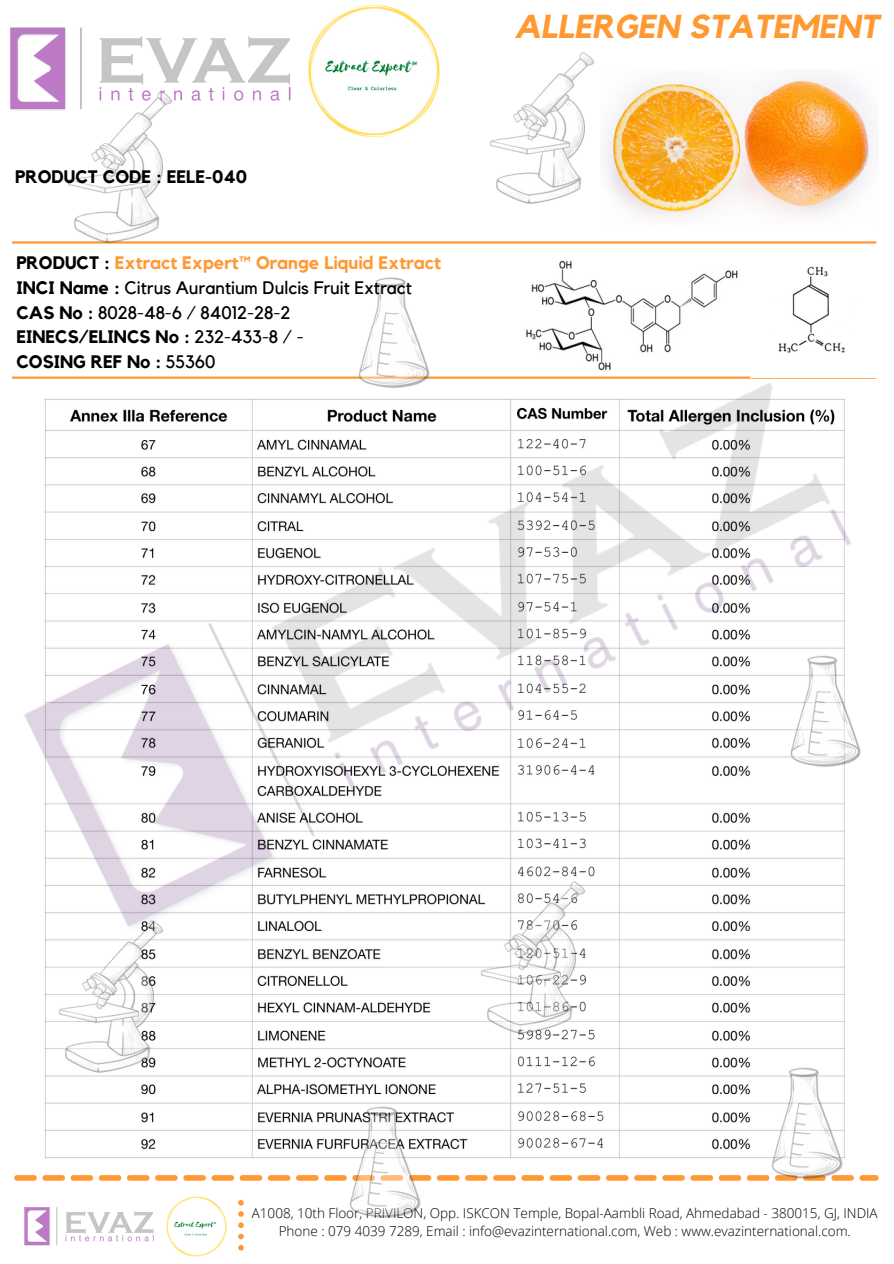
<style>
.page{position:relative;width:894px;height:1264px;background:#fff}
.page>*{position:absolute;margin:0;border:0;box-sizing:border-box;transform-origin:0 0}
.t1{font:italic 700 33px "Kollektif";color:#f93}
.t2{font:18px "Kollektif";color:#000}
.t3{font:700 18px "Kollektif";color:#000}
.t4{font:700 18px "Kollektif";color:#f93}
.t5{font:300 13.5px "Open Sans";color:#000}
.s1{color:#000}
.s2{font-weight:700}
.s3{font-weight:400}
</style>
<div class="page">
<img style="left:10px;top:27px;width:281px;height:84px">
<img style="left:24px;top:1207px;width:130px;height:38px">
<svg style="left:238px;top:1200px;width:6px;height:50px"></svg>
<img style="left:308px;top:5px;width:132px;height:132px">
<svg style="left:14px;top:1175px;width:864px;height:5px"></svg>
<img style="left:166px;top:1196px;width:61px;height:61px">
<img style="left:44px;top:994px;width:801px;height:165px">
<hr style="left:12px;top:241px;width:864px;height:2px;background:#f93">
<img style="left:490px;top:52px;width:105px;height:152px">
<img style="left:43px;top:62px;width:145px;height:182px">
<img style="left:748px;top:1039px;width:112px;height:142px">
<img style="left:456px;top:994px;width:145px;height:69px">
<img style="left:327px;top:1078px;width:111px;height:140px">
<img style="left:44px;top:994px;width:135px;height:108px">
<img style="left:12px;top:277px;width:865px;height:717px">
<img style="left:604px;top:74px;width:269px;height:144px">
<img style="left:522px;top:260px;width:218px;height:111px">
<img style="left:750px;top:266px;width:127px;height:111px">
<p class="t3" style="left:15px;top:168px;width:233px">PRODUCT CODE : EELE-040</p>
<p class="t4" style="left:16px;top:254px;width:426px"><span class="s1">PRODUCT :</span> Extract Expert™ Orange Liquid Extract</p>
<p class="t2" style="left:16px;top:279px;width:397px"><span class="s2">INCI Name :</span> Citrus Aurantium Dulcis Fruit Extract</p>
<p class="t2" style="left:16px;top:304px;width:275px"><span class="s2">CAS No :</span> 8028-48-6 / 84012-28-2</p>
<p class="t3" style="left:16px;top:329px;width:289px">EINECS/ELINCS No : <span class="s3">232-433-8 / -</span></p>
<p class="t3" style="left:16px;top:353px;width:201px">COSING REF No : <span class="s3">55360</span></p>
<p class="t1" style="left:514px;top:12px;width:366px">ALLERGEN STATEMENT</p>
<p class="t5" style="left:252px;top:1203px;width:627px">A1008, 10th Floor, PRIVILON, Opp. ISKCON Temple, Bopal-Aambli Road, Ahmedabad - 380015, GJ, INDIA</p>
<p class="t5" style="left:278px;top:1221px;width:573px">Phone : 079 4039 7289, Email : info@evazinternational.com, Web : www.evazinternational.com.</p>
</div>
